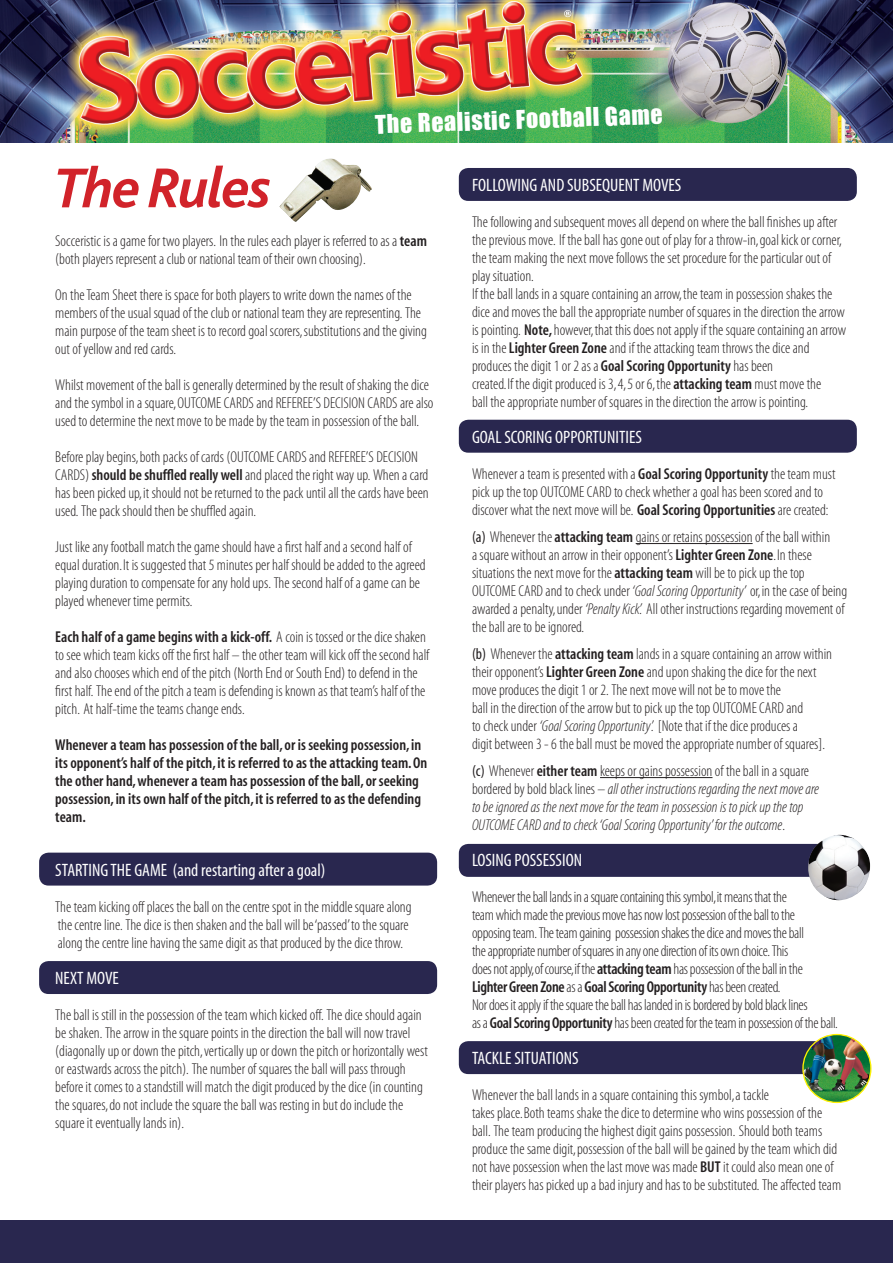
<style>
.page{position:relative;width:893px;height:1263px;background:#fff}
.page>*{position:absolute;margin:0;border:0;box-sizing:border-box;transform-origin:0 0}
.t1{font:italic 700 58.65px "Bliss";letter-spacing:-.025em;color:#d1232a}
.t2{font:23.85px "Impact";color:#fff}
.t3{font:condensed 18px "Myriad";color:#fff}
.t4{font:300 condensed 15.75px/18px "Myriad";color:#231f20}
.t5{font:300 condensed 15.75px/18px "Myriad";letter-spacing:-.02em;color:#231f20}
.t6{font:italic 300 condensed 15.75px/18px "Myriad";color:#231f20}
.t7{font:600 condensed 15.75px/18px "Myriad";color:#231f20}
.s1{font-weight:600}
.s2{font-weight:400}
.s3{font-style:italic}
.s4{font-weight:400;font-style:normal}
.s5{font-style:normal}
.s6{font-weight:600;font-style:normal}
</style>
<div class="page">
<div style="left:39px;top:853px;width:398px;height:32px;background:#29274f;border-radius:9px"></div>
<div style="left:39px;top:961px;width:398px;height:33px;background:#29274f;border-radius:9px"></div>
<div style="left:459px;top:420px;width:398px;height:33px;background:#29274f;border-radius:9px"></div>
<div style="left:459px;top:168px;width:398px;height:33px;background:#29274f;border-radius:9px"></div>
<div style="left:459px;top:844px;width:398px;height:33px;background:#29274f;border-radius:9px"></div>
<div style="left:459px;top:1041px;width:398px;height:33px;background:#29274f;border-radius:9px"></div>
<hr style="left:636px;top:543px;width:117px;height:1px;background:#231f20">
<hr style="left:600px;top:777px;width:112px;height:1px;background:#231f20">
<img style="left:0;top:0;width:893px;height:142px">
<div style="left:0;top:1220px;width:893px;height:43px;background:#29274f"></div>
<img style="left:279px;top:158px;width:93px;height:64px">
<svg style="left:564px;top:10px;width:7px;height:7px"></svg>
<img style="left:808px;top:835px;width:62px;height:65px">
<img style="left:803px;top:1034px;width:68px;height:68px;border-radius:34px">
<div style="left:802px;top:1034px;width:69px;height:69px;border:1px solid #fff101;border-radius:50%"></div>
<h2 class="t2" style="left:375px;top:106px;width:289px;rotate:-2deg">The Realistic Football Game</h2>
<h1 class="t1" style="left:54px;top:158px;width:219px">The Rules</h1>
<p class="t4" style="left:55px;top:232px;width:373px">Socceristic is a game for two players. In the rules each player is referred to as a <span class="s1">team </span>(both players represent a club or national team of their own choosing).</p>
<p class="t4" style="left:55px;top:286px;width:373px">On the Team Sheet there is space for both players to write down the names of the members of the usual squad of the club or national team they are representing. The main purpose of the team sheet is to record goal scorers, substitutions and the giving out of yellow and red cards.</p>
<p class="t4" style="left:55px;top:376px;width:380px">Whilst movement of the ball is generally determined by the result of shaking the dice and the symbol in a square, OUTCOME CARDS and REFEREE’S DECISION CARDS are also used to determine the next move to be made by the team in possession of the ball.</p>
<p class="t4" style="left:55px;top:448px;width:375px">Before play begins, both packs of cards (OUTCOME CARDS and REFEREE’S DECISION CARDS) <span class="s1">should be shuffled really well</span> and placed the right way up. When a card has been picked up, it should not be returned to the pack until all the cards have been used. The pack should then be shuffled again.</p>
<p class="t4" style="left:55px;top:538px;width:372px">Just like any football match the game should have a first half and a second half of equal duration. It is suggested that 5 minutes per half should be added to the agreed playing duration to compensate for any hold ups. The second half of a game can be played whenever time permits.</p>
<p class="t4" style="left:55px;top:628px;width:376px"><span class="s1">Each half of a game begins with a kick-off.</span> A coin is tossed or the dice shaken to see which team kicks off the first half – the other team will kick off the second half and also chooses which end of the pitch (North End or South End) to defend in the first half. The end of the pitch a team is defending is known as that team’s half of the pitch. At half-time the teams change ends.</p>
<p class="t7" style="left:55px;top:736px;width:374px">Whenever a team has possession of the ball, or is seeking possession, in its opponent’s half of the pitch, it is referred to as the attacking team. On the other hand, whenever a team has possession of the ball, or seeking possession, in its own half of the pitch, it is referred to as the defending team.</p>
<p class="t3" style="left:55px;top:861px;width:272px">STARTING THE GAME (and restarting after a goal)</p>
<p class="t4" style="left:55px;top:898px;width:358px">The team kicking off places the ball on the centre spot in the middle square along the centre line. The dice is then shaken and the ball will be ‘passed’ to the square along the centre line having the same digit as that produced by the dice throw.</p>
<p class="t3" style="left:55px;top:969px;width:65px">NEXT MOVE</p>
<p class="t4" style="left:55px;top:1006px;width:374px">The ball is still in the possession of the team which kicked off. The dice should again be shaken. The arrow in the square points in the direction the ball will now travel (diagonally up or down the pitch, vertically up or down the pitch or horizontally west or eastwards across the pitch). The number of squares the ball will pass through before it comes to a standstill will match the digit produced by the dice (in counting the squares, do not include the square the ball was resting in but do include the square it eventually lands in).</p>
<p class="t3" style="left:472px;top:176px;width:211px">FOLLOWING AND SUBSEQUENT MOVES</p>
<p class="t4" style="left:472px;top:213px;width:376px">The following and subsequent moves all depend on where the ball finishes up after the previous move. If the ball has gone out of play for a throw-in, goal kick or corner, the team making the next move follows the set procedure for the particular out of play situation.<br>If the ball lands in a square containing an arrow, the team in possession shakes the dice and moves the ball the appropriate number of squares in the direction the arrow is pointing. <span class="s1">Note,</span> however, that this does not apply if the square containing an arrow is in the <span class="s1">Lighter Green Zone</span> and if the attacking team throws the dice and produces the digit 1 or 2 as a <span class="s1">Goal Scoring Opportunity</span> has been<br>created. If the digit produced is 3, 4, 5 or 6, the <span class="s1">attacking team</span> must move the<br>ball the appropriate number of squares in the direction the arrow is pointing.</p>
<p class="t3" style="left:472px;top:428px;width:171px">GOAL SCORING OPPORTUNITIES</p>
<p class="t4" style="left:472px;top:465px;width:365px">Whenever a team is presented with a <span class="s1">Goal Scoring Opportunity</span> the team must pick up the top OUTCOME CARD to check whether a goal has been scored and to discover what the next move will be. <span class="s1">Goal Scoring Opportunities</span> are created:</p>
<p class="t4" style="left:472px;top:528px;width:377px"><span class="s2">(a)</span> Whenever the <span class="s1">attacking team</span>gains or retains possession of the ball within<br>a square without an arrow in their opponent’s <span class="s1">Lighter Green Zone</span>. In these situations the next move for the <span class="s1">attacking team</span> will be to pick up the top OUTCOME CARD and to check under <span class="s3">‘Goal Scoring Opportunity’</span> or, in the case of being awarded a penalty, under <span class="s3">‘Penalty Kick’.</span> All other instructions regarding movement of the ball are to be ignored.</p>
<p class="t4" style="left:472px;top:645px;width:362px"><span class="s2">(b)</span> Whenever the <span class="s1">attacking team</span> lands in a square containing an arrow within their opponent’s <span class="s1">Lighter Green Zone</span> and upon shaking the dice for the next move produces the digit 1 or 2. The next move will not be to move the<br>ball in the direction of the arrow but to pick up the top OUTCOME CARD and<br>to check under <span class="s3">‘Goal Scoring Opportunity’.</span> [Note that if the dice produces a<br>digit between 3 - 6 the ball must be moved the appropriate number of squares].</p>
<p class="t6" style="left:472px;top:762px;width:349px"><span class="s4">(c)</span> <span class="s5">Whenever</span> <span class="s6">either team</span> <span class="s5">keeps or gains possession of the ball in a square bordered by bold black lines –</span> all other instructions regarding the next move are to be ignored as the next move for the team in possession is to pick up the top OUTCOME CARD and to check ‘Goal Scoring Opportunity’ for the outcome<span class="s5">.</span></p>
<p class="t3" style="left:472px;top:851px;width:112px">LOSING POSSESSION</p>
<p class="t5" style="left:472px;top:888px;width:367px">Whenever the ball lands in a square containing this symbol,it means that the<br>team which made the previous move has now lost possession of the ball to the opposing team. The team gaining possession shakes the dice and moves the ball<br>the appropriate number of squares in any one direction of its own choice. This<br>does not apply,of course,if the <span class="s1">attacking team</span> has possession of the ball in the <span class="s1">Lighter Green Zone</span> as a <span class="s1">Goal Scoring Opportunity</span> has been created.<br>Nor does it apply if the square the ball has landed in is bordered by bold black lines<br>as a <span class="s1">Goal Scoring Opportunity</span> has been created for the team in possession of the ball.</p>
<p class="t3" style="left:472px;top:1049px;width:108px">TACKLE SITUATIONS</p>
<p class="t4" style="left:472px;top:1086px;width:371px">Whenever the ball lands in a square containing this symbol, a tackle<br>takes place. Both teams shake the dice to determine who wins possession of the ball. The team producing the highest digit gains possession. Should both teams produce the same digit, possession of the ball will be gained by the team which did not have possession when the last move was made <span class="s1">BUT</span> it could also mean one of their players has picked up a bad injury and has to be substituted. The affected team</p>
</div>
